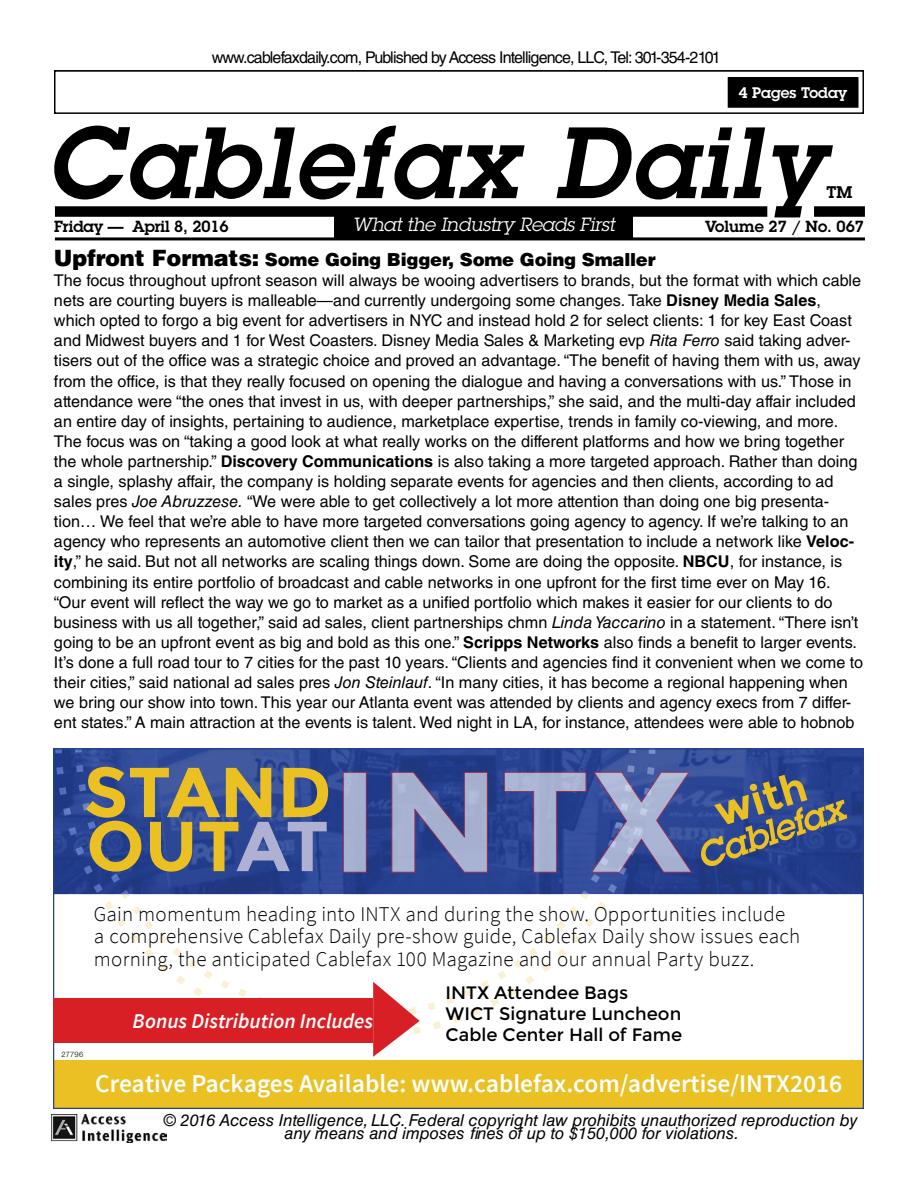
<style>
.page{position:relative;width:918px;height:1188px;background:#fff}
.page>*{position:absolute;margin:0;border:0;box-sizing:border-box;transform-origin:0 0}
.t1{font:italic 600 99px "Lubalin Graph Std";letter-spacing:.03em;color:#000}
.t2{font:700 70.5px/54px "Montserrat";letter-spacing:-.005em;color:#eac023}
.t3{font:600 25.5px "Source Sans Pro";color:#fff}
.t4{font:300 21px/22.5px "Source Sans Pro";letter-spacing:.01em;color:#000}
.t5{font:italic 600 21px "Source Sans Pro";color:#fff}
.t6{font:italic 18.75px "Lubalin Graph Std";letter-spacing:-.01em;color:#fff}
.t7{font:18px/21px "Montserrat";color:#000}
.t8{font:900 18px "Helvetica LT Std";letter-spacing:-.01em;color:#000}
.t9{font:italic 16.5px "Helvetica LT Std";color:#000}
.t10{font:600 16.5px "Lubalin Graph Std";color:#000}
.t11{font:16.2px/20.1px "Helvetica LT Std";color:#000}
.t12{font:16.2px "Helvetica LT Std";letter-spacing:-.05em;color:#000}
.t13{font:600 15.75px "Lubalin Graph Std";letter-spacing:-.01em;color:#000}
.t14{font:600 15px "Lubalin Graph Std";color:#fff}
.t15{font:9px "Helvetica";color:#000}
.t16{font:300 7.5px "Helvetica Neue LT Std";letter-spacing:.02em;color:#000}
.s1{font-size:22.5px}
.s2{font-weight:700}
.s3{font-style:italic}
.s4{color:#b0b0d2}
</style>
<div class="page">
<div style="left:55px;top:206px;width:712px;height:11px;background:#000"></div>
<div style="left:814px;top:206px;width:51px;height:11px;background:#000"></div>
<div style="left:334px;top:212px;width:299px;height:26px;background:#000"></div>
<hr style="left:55px;top:237px;width:810px;height:3px;background:#000">
<img style="left:52px;top:1114px;width:115px;height:29px">
<div style="left:54px;top:70px;width:810px;height:44px;border:2px solid #000"></div>
<div style="left:728px;top:78px;width:130px;height:29px;background:#000"></div>
<div style="left:728px;top:77px;width:131px;height:31px;border:2px solid #000"></div>
<svg style="left:63px;top:894px;width:220px;height:105px"></svg>
<svg style="left:56px;top:752px;width:804px;height:142px;background:#2c4693"></svg>
<div style="left:53px;top:1060px;width:810px;height:49px;background:#eac023"></div>
<div style="left:53px;top:749px;width:810px;height:360px;border:2px solid #25408f"></div>
<svg style="left:700px;top:775px;width:147px;height:91px;background:#556078"></svg>
<svg style="left:331px;top:765px;width:362px;height:292px"></svg>
<div style="left:53px;top:999px;width:320px;height:44px;background:#d91f26"></div>
<svg style="left:53px;top:749px;width:9px;height:4px"></svg>
<p class="t12" style="left:212px;top:48px;width:511px">www.cablefaxdaily.com, Published by Access Intelligence, LLC, Tel: 301-354-2101</p>
<p class="t14" style="left:739px;top:83px;width:110px">4 Pages Today</p>
<h1 class="t1" style="left:46px;top:97px;width:779px">Cablefax Daily</h1>
<p class="t10" style="left:827px;top:181px;width:27px">TM</p>
<p class="t6" style="left:352px;top:213px;width:264px">What the Industry Reads First</p>
<p class="t13" style="left:54px;top:216px;width:176px">Friday — April 8, 2016</p>
<p class="t13" style="left:705px;top:216px;width:160px">Volume 27 / No. 067</p>
<p class="t8" style="left:54px;top:248px;width:603px"><span class="s1">Upfront Formats:</span> Some Going Bigger, Some Going Smaller</p>
<p class="t11" style="left:54px;top:270px;width:811px">The focus throughout upfront season will always be wooing advertisers to brands, but the format with which cable nets are courting buyers is malleable—and currently undergoing some changes. Take <span class="s2">Disney Media Sales</span>, which opted to forgo a big event for advertisers in NYC and instead hold 2 for select clients: 1 for key East Coast and Midwest buyers and 1 for West Coasters. Disney Media Sales &amp; Marketing evp <span class="s3">Rita Ferro</span> said taking adver&shy;tisers out of the office was a strategic choice and proved an advantage. “The benefit of having them with us, away from the office, is that they really focused on opening the dialogue and having a conversations with us.” Those in attendance were “the ones that invest in us, with deeper partnerships,” she said, and the multi-day affair included an entire day of insights, pertaining to audience, marketplace expertise, trends in family co-viewing, and more.<br>The focus was on “taking a good look at what really works on the different platforms and how we bring together the whole partnership.” <span class="s2">Discovery Communications</span> is also taking a more targeted approach. Rather than doing a single, splashy affair, the company is holding separate events for agencies and then clients, according to ad sales pres <span class="s3">Joe Abruzzese.</span> “We were able to get collectively a lot more attention than doing one big presenta&shy;tion… We feel that we’re able to have more targeted conversations going agency to agency. If we’re talking to an agency who represents an automotive client then we can tailor that presentation to include a network like <span class="s2">Veloc&shy;ity</span>,” he said. But not all networks are scaling things down. Some are doing the opposite. <span class="s2">NBCU</span>, for instance, is combining its entire portfolio of broadcast and cable networks in one upfront for the first time ever on May 16. “Our event will reflect the way we go to market as a unified portfolio which makes it easier for our clients to do business with us all together,” said ad sales, client partnerships chmn <span class="s3">Linda Yaccarino</span> in a statement. “There isn’t going to be an upfront event as big and bold as this one.” <span class="s2">Scripps Networks</span> also finds a benefit to larger events.<br>It’s done a full road tour to 7 cities for the past 10 years. “Clients and agencies find it convenient when we come to their cities,” said national ad sales pres <span class="s3">Jon Steinlauf</span>. “In many cities, it has become a regional happening when we bring our show into town. This year our Atlanta event was attended by clients and agency execs from 7 differ&shy;ent states.” A main attraction at the events is talent. Wed night in LA, for instance, attendees were able to hobnob</p>
<h2 class="t2" style="left:83px;top:766px;width:250px">STAND<br>OUT<span class="s4">AT</span></h2>
<p class="t4" style="left:94px;top:902px;width:708px">Gain momentum heading into INTX and during the show. Opportunities include a comprehensive Cablefax Daily pre-show guide, Cablefax Daily show issues each morning, the anticipated Cablefax 100 Magazine and our annual Party buzz.</p>
<p class="t16" style="left:62px;top:1049px;width:23px">27796</p>
<p class="t5" style="left:133px;top:1007px;width:242px">Bonus Distribution Includes</p>
<p class="t7" style="left:446px;top:983px;width:238px">INTX Attendee Bags<br>WICT Signature Luncheon<br>Cable Center Hall of Fame</p>
<h3 class="t3" style="left:95px;top:1067px;width:749px">Creative Packages Available: www.cablefax.com/advertise/INTX2016</h3>
<p class="t9" style="left:164px;top:1111px;width:695px">© 2016 Access Intelligence, LLC. Federal copyright law prohibits unauthorized reproduction by</p>
<p class="t15" style="left:782px;top:1121px;width:78px">3/18/16 12:44 PM</p>
<p class="t9" style="left:285px;top:1124px;width:456px">any means and imposes fines of up to $150,000 for violations.</p>
</div>
